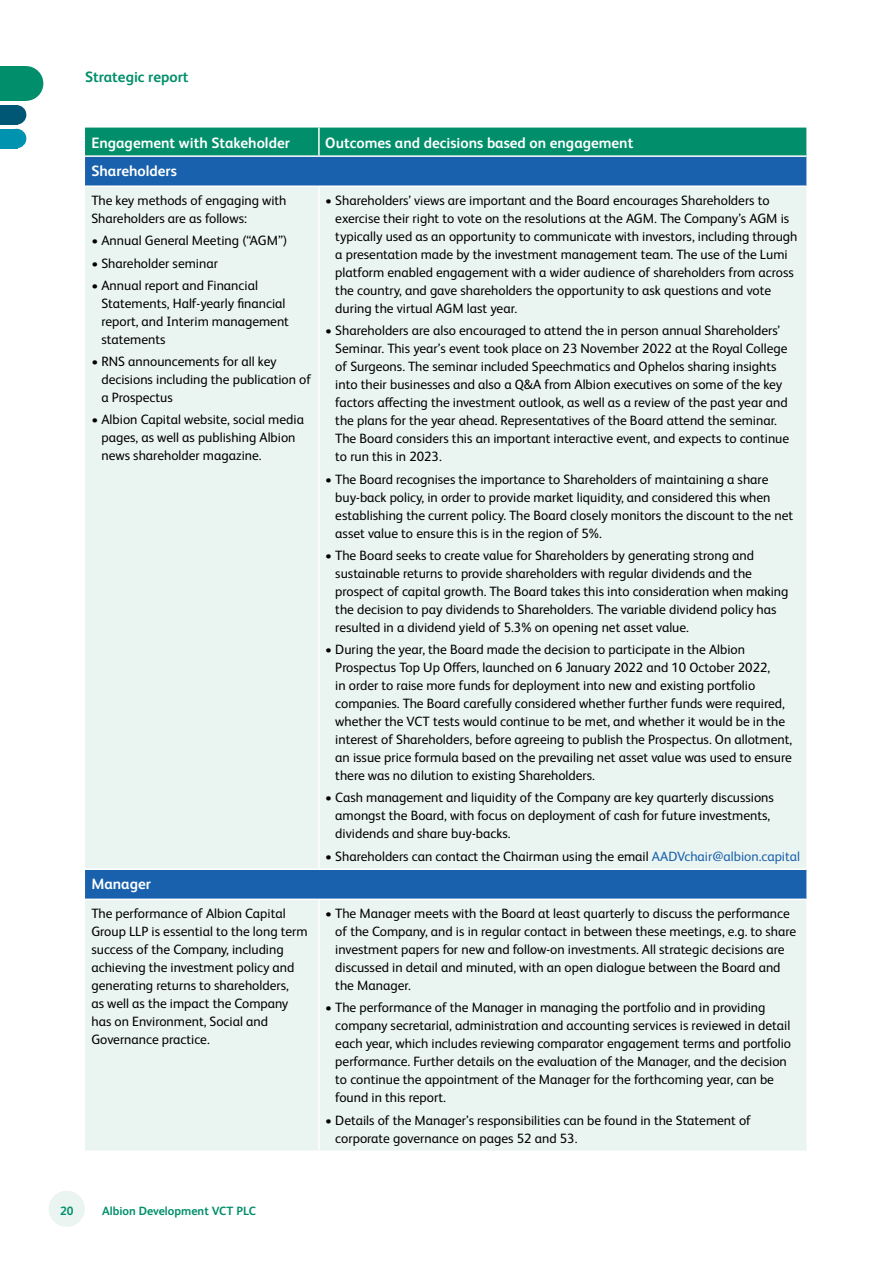
<style>
.page{position:relative;width:893px;height:1263px;background:#fff}
.page>*{position:absolute;margin:0;border:0;box-sizing:border-box;transform-origin:0 0}
.t1{font:700 15px "FS Albert Pro";color:#fff}
.t2{font:700 15px "FS Albert Pro";color:#008f6a}
.t3{font:13.5px/18px "FS Albert Pro";color:#000}
.t4{font:700 12px "FS Albert Pro";color:#008f6a}
.s1{color:#1961ac}
</style>
<div class="page">
<div style="left:7px;top:105px;width:19px;height:20px;background:#005675;border-radius:50%"></div>
<div style="left:0;top:105px;width:17px;height:20px;background:#005675"></div>
<div style="left:9px;top:66px;width:34px;height:35px;background:#008f6a;border-radius:50%"></div>
<div style="left:0;top:66px;width:26px;height:35px;background:#008f6a"></div>
<div style="left:0;top:129px;width:17px;height:19px;background:#0093b0"></div>
<div style="left:7px;top:129px;width:19px;height:19px;background:#0093b0;border-radius:50%"></div>
<div style="left:85px;top:128px;width:721px;height:27px;background:#008f6a"></div>
<div style="left:85px;top:157px;width:721px;height:28px;background:#1961ac"></div>
<div style="left:85px;top:187px;width:721px;height:963px;background:#eaf4f1"></div>
<hr style="left:318px;top:128px;width:2px;height:27px;background:#fff">
<hr style="left:318px;top:187px;width:2px;height:681px;background:#fff">
<hr style="left:85px;top:868px;width:234px;height:2px;background:#fff">
<hr style="left:319px;top:868px;width:487px;height:2px;background:#fff">
<hr style="left:85px;top:898px;width:234px;height:2px;background:#fff">
<hr style="left:319px;top:898px;width:487px;height:2px;background:#fff">
<hr style="left:318px;top:900px;width:2px;height:250px;background:#fff">
<div style="left:49px;top:1191px;width:36px;height:36px;background:#eaf4f1;border-radius:50%"></div>
<p class="t2" style="left:85px;top:66px;width:105px">Strategic report</p>
<p class="t1" style="left:91px;top:132px;width:200px">Engagement with Stakeholder</p>
<p class="t1" style="left:325px;top:132px;width:310px">Outcomes and decisions based on engagement</p>
<p class="t1" style="left:91px;top:160px;width:87px">Shareholders</p>
<p class="t3" style="left:91px;top:191px;width:197px">The key methods of engaging with<br>Shareholders are as follows:</p>
<p class="t3" style="left:91px;top:231px;width:197px">• Annual General Meeting (“AGM”)</p>
<p class="t3" style="left:91px;top:253px;width:128px">• Shareholder seminar</p>
<p class="t3" style="left:101px;top:275px;width:189px;text-indent:-10px">• Annual report and Financial<br>Statements, Half-yearly financial report, and Interim management statements</p>
<p class="t3" style="left:101px;top:351px;width:211px;text-indent:-10px">• RNS announcements for all key decisions including the publication of a Prospectus</p>
<p class="t3" style="left:101px;top:410px;width:204px;text-indent:-10px">• Albion Capital website, social media pages, as well as publishing Albion news shareholder magazine.</p>
<p class="t3" style="left:335px;top:190px;width:464px;text-indent:-10px">• Shareholders’ views are important and the Board encourages Shareholders to exercise their right to vote on the resolutions at the AGM. The Company’s AGM is typically used as an opportunity to communicate with investors, including through a presentation made by the investment management team. The use of the Lumi platform enabled engagement with a wider audience of shareholders from across the country, and gave shareholders the opportunity to ask questions and vote during the virtual AGM last year.</p>
<p class="t3" style="left:335px;top:321px;width:455px;text-indent:-10px">• Shareholders are also encouraged to attend the in person annual Shareholders’ Seminar. This year’s event took place on 23 November 2022 at the Royal College of Surgeons. The seminar included Speechmatics and Ophelos sharing insights into their businesses and also a Q&amp;A from Albion executives on some of the key factors affecting the investment outlook, as well as a review of the past year and the plans for the year ahead. Representatives of the Board attend the seminar.<br>The Board considers this an important interactive event, and expects to continue to run this in 2023.</p>
<p class="t3" style="left:335px;top:469px;width:459px;text-indent:-10px">• The Board recognises the importance to Shareholders of maintaining a share buy-back policy, in order to provide market liquidity, and considered this when establishing the current policy. The Board closely monitors the discount to the net asset value to ensure this is in the region of 5%.</p>
<p class="t3" style="left:335px;top:545px;width:455px;text-indent:-10px">• The Board seeks to create value for Shareholders by generating strong and sustainable returns to provide shareholders with regular dividends and the prospect of capital growth. The Board takes this into consideration when making the decision to pay dividends to Shareholders. The variable dividend policy has resulted in a dividend yield of 5.3% on opening net asset value.</p>
<p class="t3" style="left:335px;top:639px;width:458px;text-indent:-10px">• During the year, the Board made the decision to participate in the Albion Prospectus Top Up Offers, launched on 6 January 2022 and 10 October 2022,<br>in order to raise more funds for deployment into new and existing portfolio companies. The Board carefully considered whether further funds were required, whether the VCT tests would continue to be met, and whether it would be in the interest of Shareholders, before agreeing to publish the Prospectus. On allotment, an issue price formula based on the prevailing net asset value was used to ensure there was no dilution to existing Shareholders.</p>
<p class="t3" style="left:335px;top:788px;width:440px;text-indent:-10px">• Cash management and liquidity of the Company are key quarterly discussions amongst the Board, with focus on deployment of cash for future investments, dividends and share buy-backs.</p>
<p class="t3" style="left:325px;top:846px;width:476px">• Shareholders can contact the Chairman using the email <span class="s1">AADVchair@albion.capital</span></p>
<p class="t1" style="left:91px;top:873px;width:61px">Manager</p>
<p class="t3" style="left:91px;top:904px;width:218px">The performance of Albion Capital Group LLP is essential to the long term success of the Company, including achieving the investment policy and generating returns to shareholders,<br>as well as the impact the Company has on Environment, Social and Governance practice.</p>
<p class="t3" style="left:335px;top:903px;width:462px;text-indent:-10px">• The Manager meets with the Board at least quarterly to discuss the performance of the Company, and is in regular contact in between these meetings, e.g. to share investment papers for new and follow-on investments. All strategic decisions are discussed in detail and minuted, with an open dialogue between the Board and the Manager.</p>
<p class="t3" style="left:335px;top:998px;width:457px;text-indent:-10px">• The performance of the Manager in managing the portfolio and in providing company secretarial, administration and accounting services is reviewed in detail each year, which includes reviewing comparator engagement terms and portfolio performance. Further details on the evaluation of the Manager, and the decision to continue the appointment of the Manager for the forthcoming year, can be found in this report.</p>
<p class="t3" style="left:335px;top:1110px;width:417px;text-indent:-10px">• Details of the Manager’s responsibilities can be found in the Statement of corporate governance on pages 52 and 53.</p>
<p class="t4" style="left:60px;top:1202px;width:15px">20</p>
<p class="t4" style="left:102px;top:1202px;width:155px">Albion Development VCT PLC</p>
</div>
